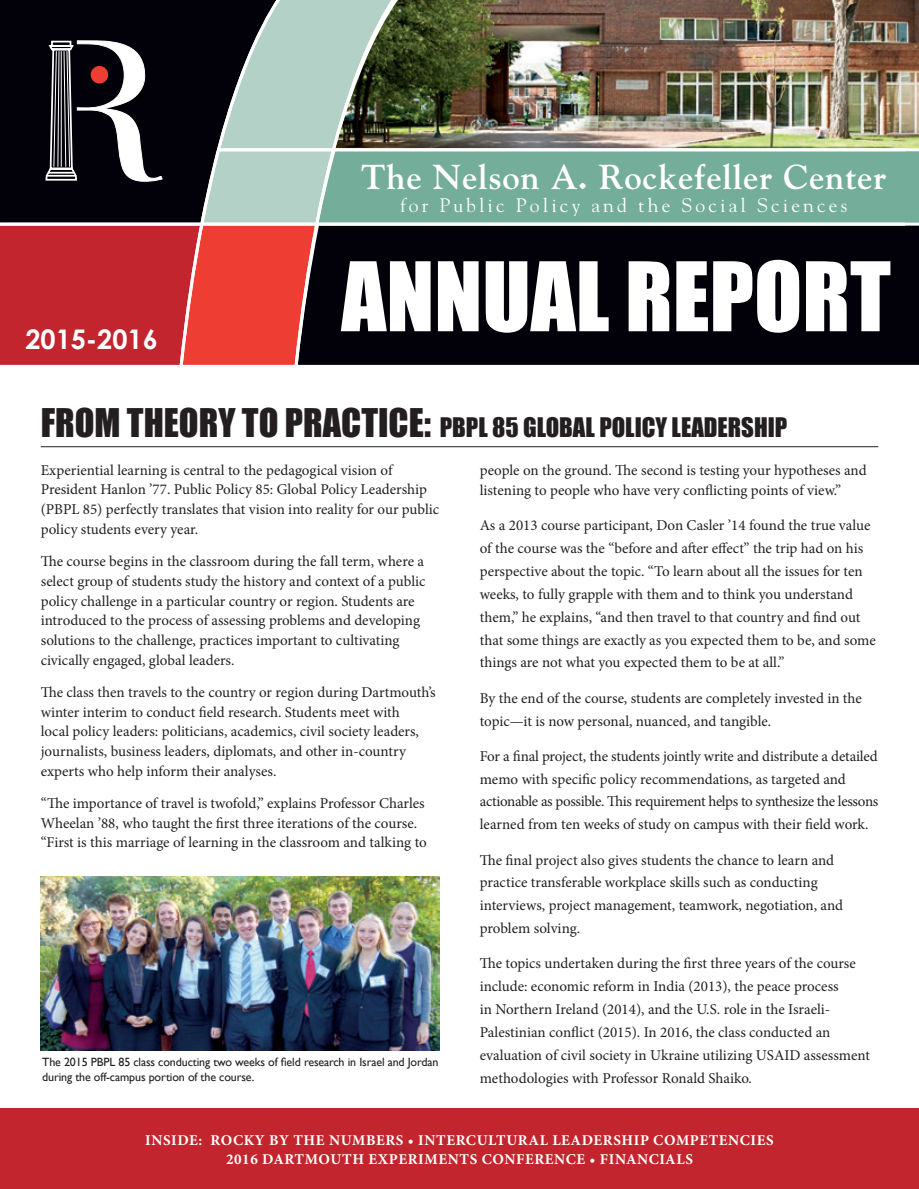
<style>
.page{position:relative;width:919px;height:1189px;background:#fff}
.page>*{position:absolute;margin:0;border:0;box-sizing:border-box;transform-origin:0 0}
.t1{font:88.5px "Impact";color:#fff}
.t2{font:700 34.5px "Goudy";letter-spacing:.02em;color:#fff}
.t3{font:700 27px "Century Gothic";color:#fff}
.t4{font:24.75px "Impact";color:#231f20}
.t5{font:19.5px "Goudy";letter-spacing:.16em;color:#fff}
.t6{font:15px/22.8px "Minion Pro";color:#231f20}
.t7{font:700 15px/18.8px "Minion Pro";letter-spacing:.04em;color:#fff;text-align:center}
.t8{font:12px/15px "Gill Sans";letter-spacing:-.01em;color:#231f20}
.s1{font-size:36.3px}
</style>
<div class="page">
<hr style="left:41px;top:446px;width:837px;height:1px;background:#231f20">
<div style="left:0;top:1107px;width:918px;height:81px;background:#c2252d"></div>
<img style="left:41px;top:876px;width:398px;height:174px">
<img style="left:0;top:0;width:919px;height:365px">
<p class="t3" style="left:25px;top:318px;width:134px">2015-2016</p>
<p class="t2" style="left:361px;top:155px;width:527px">The Nelson A. Rockefeller Center</p>
<p class="t5" style="left:400px;top:193px;width:448px">for Public Policy and the Social Sciences</p>
<p class="t1" style="left:341px;top:228px;width:551px">ANNUAL REPORT</p>
<p class="t4" style="left:41px;top:408px;width:748px"><span class="s1">FROM THEORY TO PRACTICE:</span> PBPL 85 GLOBAL POLICY LEADERSHIP</p>
<p class="t6" style="left:41px;top:460px;width:400px;line-height:19.8px">Experiential learning is central to the pedagogical vision of President Hanlon ’77. Public Policy 85: Global Policy Leadership (PBPL 85) perfectly translates that vision into reality for our public policy students every year.</p>
<p class="t6" style="left:41px;top:551px;width:386px;line-height:19.8px">The course begins in the classroom during the fall term, where a select group of students study the history and context of a public policy challenge in a particular country or region. Students are introduced to the process of assessing problems and developing solutions to the challenge, practices important to cultivating civically engaged, global leaders.</p>
<p class="t6" style="left:41px;top:682px;width:396px;line-height:19.8px">The class then travels to the country or region during Dartmouth’s winter interim to conduct field research. Students meet with<br>local policy leaders: politicians, academics, civil society leaders, journalists, business leaders, diplomats, and other in-country experts who help inform their analyses.</p>
<p class="t6" style="left:41px;top:793px;width:387px;line-height:19.8px">“The importance of travel is twofold,” explains Professor Charles<br>Wheelan ’88, who taught the first three iterations of the course. “First is this marriage of learning in the classroom and talking to</p>
<p class="t8" style="left:42px;top:1054px;width:398px">The 2015 PBPL 85 class conducting two weeks of field research in Israel and Jordan during the off-campus portion of the course.</p>
<p class="t6" style="left:479px;top:460px;width:388px;line-height:19.8px">people on the ground. The second is testing your hypotheses and listening to people who have very conflicting points of view.”</p>
<p class="t6" style="left:479px;top:514px;width:397px">As a 2013 course participant, Don Casler ’14 found the true value of the course was the “before and after effect” the trip had on his perspective about the topic. “To learn about all the issues for ten weeks, to fully grapple with them and to think you understand them,” he explains, “and then travel to that country and find out that some things are exactly as you expected them to be, and some things are not what you expected them to be at all.”</p>
<p class="t6" style="left:479px;top:686px;width:383px">By the end of the course, students are completely invested in the topic—it is now personal, nuanced, and tangible.</p>
<p class="t6" style="left:479px;top:744px;width:400px">For a final project, the students jointly write and distribute a detailed memo with specific policy recommendations, as targeted and actionable as possible. This requirement helps to synthesize the lessons learned from ten weeks of study on campus with their field work.</p>
<p class="t6" style="left:479px;top:848px;width:365px">The final project also gives students the chance to learn and practice transferable workplace skills such as conducting interviews, project management, teamwork, negotiation, and problem solving.</p>
<p class="t6" style="left:479px;top:952px;width:391px">The topics undertaken during the first three years of the course include: economic reform in India (2013), the peace process<br>in Northern Ireland (2014), and the U.S. role in the Israeli-Palestinian conflict (2015). In 2016, the class conducted an evaluation of civil society in Ukraine utilizing USAID assessment methodologies with Professor Ronald Shaiko.</p>
<p class="t7" style="left:145px;top:1130px;width:630px">INSIDE: ROCKY BY THE NUMBERS • INTERCULTURAL LEADERSHIP COMPETENCIES<br>2016 DARTMOUTH EXPERIMENTS CONFERENCE • FINANCIALS</p>
</div>
